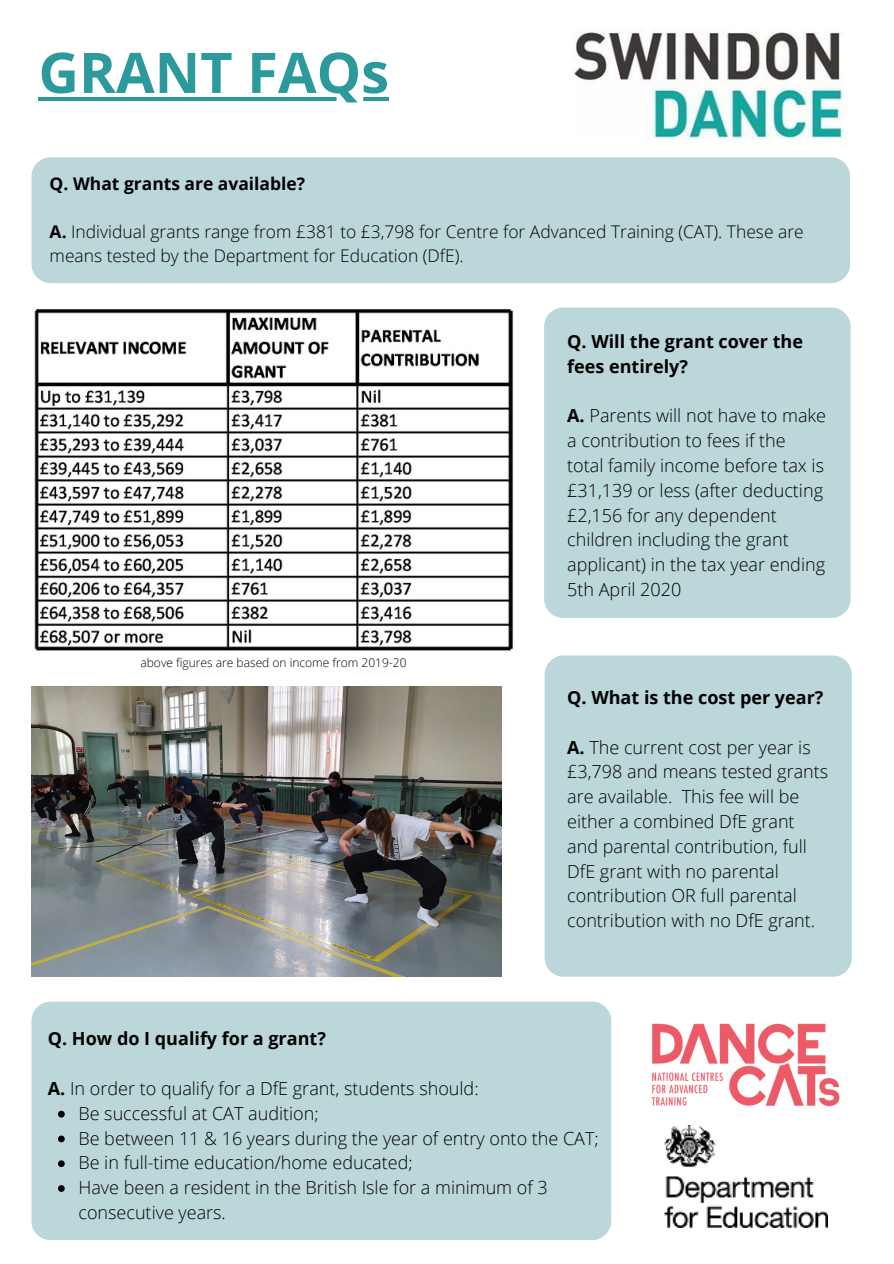
<style>
.page{position:relative;width:894px;height:1264px;background:#fff}
.page>*{position:absolute;margin:0;border:0;box-sizing:border-box;transform-origin:0 0}
.t1{font:700 55.95px "Open Sans";color:#2c999c}
.t2{font:300 18px/24.8px "Open Sans";color:#000}
.t3{font:700 18px/24.8px "Open Sans";color:#000}
.t4{font:300 17.4px/24px "Open Sans";color:#000}
.t5{font:700 17.4px "Open Sans";color:#000}
.t6{font:300 12px "Open Sans";color:#000}
.s1{font-weight:700}
</style>
<div class="page">
<div style="left:31px;top:157px;width:818px;height:126px;background:#bbd7d9;border-radius:19px"></div>
<div style="left:544px;top:655px;width:307px;height:321px;background:#bbd7d9;border-radius:19px"></div>
<div style="left:544px;top:307px;width:306px;height:311px;background:#bbd7d9;border-radius:19px"></div>
<div style="left:31px;top:1001px;width:580px;height:239px;background:#bbd7d9;border-radius:19px"></div>
<img style="left:31px;top:686px;width:470px;height:290px">
<img style="left:573px;top:31px;width:271px;height:109px">
<img style="left:34px;top:308px;width:480px;height:343px">
<img style="left:651px;top:1023px;width:189px;height:84px">
<img style="left:664px;top:1125px;width:162px;height:102px">
<div style="left:766px;top:1138px;width:60px;height:32px;background:#fff"></div>
<svg style="left:58px;top:1110px;width:7px;height:7px"></svg>
<svg style="left:58px;top:1135px;width:7px;height:7px"></svg>
<svg style="left:58px;top:1160px;width:7px;height:7px"></svg>
<svg style="left:58px;top:1185px;width:7px;height:6px"></svg>
<hr style="left:38px;top:97px;width:351px;height:4px;background:#2c999c">
<h1 class="t1" style="left:38px;top:33px;width:352px">GRANT FAQs</h1>
<p class="t5" style="left:50px;top:171px;width:257px">Q. What grants are available?</p>
<p class="t4" style="left:50px;top:219px;width:755px"><span class="s1">A.</span> Individual grants range from £381 to £3,798 for Centre for Advanced Training (CAT). These are means tested by the Department for Education (DfE).</p>
<p class="t6" style="left:140px;top:654px;width:267px">above figures are based on income from 2019-20</p>
<p class="t3" style="left:48px;top:1026px;width:279px">Q. How do I qualify for a grant?</p>
<p class="t2" style="left:48px;top:1075px;width:432px"><span class="s1">A.</span> In order to qualify for a DfE grant, students should:</p>
<p class="t3" style="left:567px;top:329px;width:237px">Q. Will the grant cover the fees entirely?</p>
<p class="t2" style="left:567px;top:403px;width:260px"><span class="s1">A.</span> Parents will not have to make a contribution to fees if the total family income before tax is £31,139 or less (after deducting £2,156 for any dependent children including the grant applicant) in the tax year ending<br>5th April 2020</p>
<p class="t3" style="left:567px;top:684px;width:258px">Q. What is the cost per year?</p>
<p class="t2" style="left:567px;top:734px;width:262px"><span class="s1">A.</span> The current cost per year is £3,798 and means tested grants are available. This fee will be either a combined DfE grant and parental contribution, full<br>DfE grant with no parental contribution OR full parental contribution with no DfE grant.</p>
<p class="t2" style="left:78px;top:1100px;width:521px">Be successful at CAT audition;<br>Be between 11 &amp; 16 years during the year of entry onto the CAT; Be in full-time education/home educated;<br>Have been a resident in the British Isle for a minimum of 3 consecutive years.</p>
</div>
